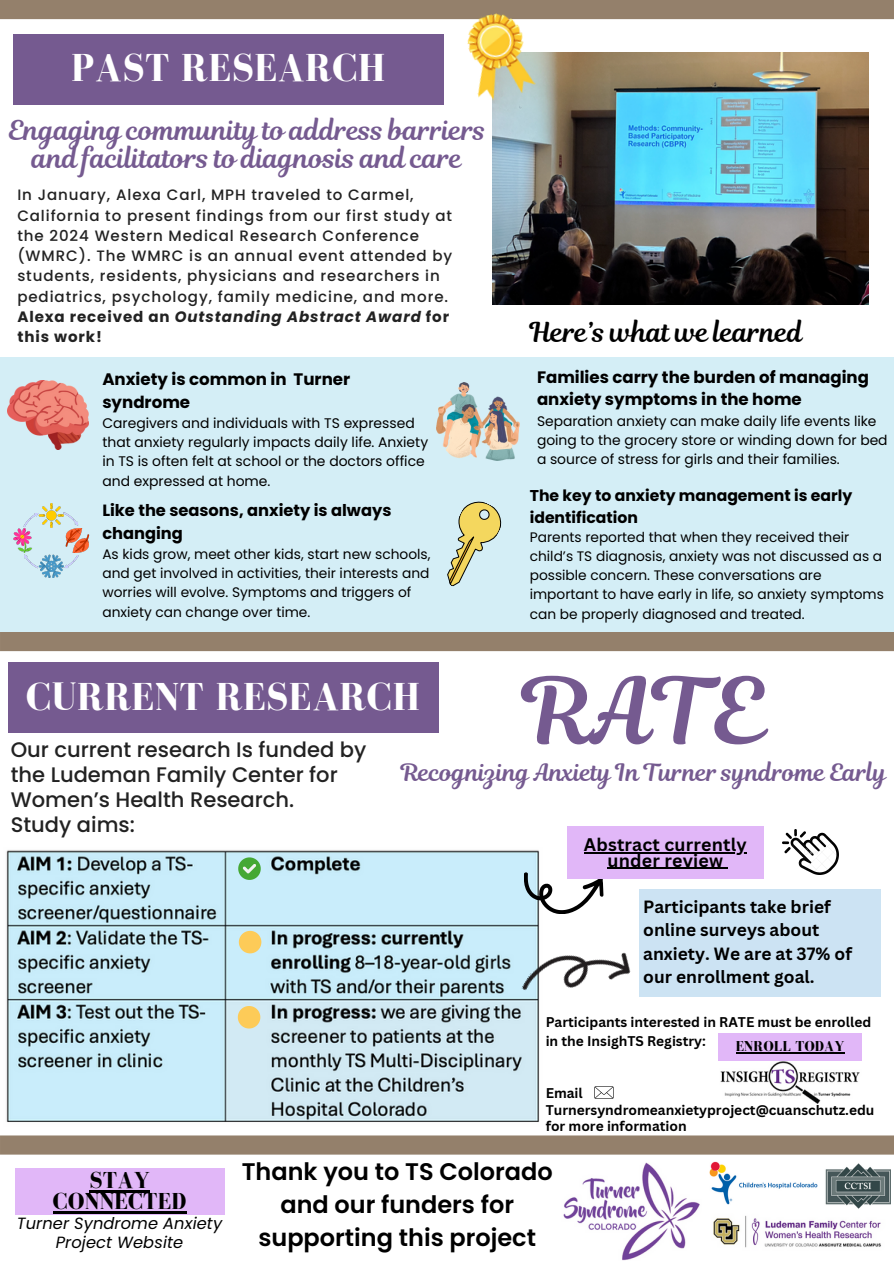
<style>
.page{position:relative;width:894px;height:1264px;background:#fff}
.page>*{position:absolute;margin:0;border:0;box-sizing:border-box;transform-origin:0 0}
.t1{font:91.5px "RTL Romman Regular";color:#755a90}
.t2{font:700 40.05px "Bodoni FLF";letter-spacing:.01em;color:#fff}
.t3{font:27px/28.2px "RTL Romman Regular";color:#755a90;text-align:center}
.t4{font:27px "RTL Romman Regular";color:#000}
.t5{font:600 24px/32.5px "Poppins";color:#000;text-align:center}
.t6{font:23.7px "RTL Romman Regular";color:#755a90}
.t7{font:700 23.7px/21.3px "Bodoni FLF";letter-spacing:.01em;color:#000;text-align:center}
.t8{font:500 21px/24.8px "Poppins";color:#222}
.t9{font:700 17.7px/15.8px "Canva Sans";letter-spacing:.01em;color:#000;text-align:center}
.t10{font:700 17.25px/23.7px "Canva Sans";color:#000}
.t11{font:700 16.65px/22.5px "Poppins";color:#000}
.t12{font:700 16.5px/22.5px "Poppins";color:#000}
.t13{font:700 16.2px/22.5px "Poppins";color:#000}
.t14{font:italic 16.2px/19.2px "Poppins";letter-spacing:.005em;color:#000;text-align:center}
.t15{font:700 15.6px/21.3px "Poppins";color:#000}
.t16{font:500 15px/20.2px "Poppins";letter-spacing:.06em;color:#222}
.t17{font:700 14.7px "Bodoni FLF";letter-spacing:.01em;color:#000}
.t18{font:13.95px/19.2px "Poppins";color:#000}
.t19{font:13.8px/19.2px "Poppins";color:#000}
.t20{font:700 13.65px/16.8px "Canva Sans";color:#000}
.s1{font-weight:700}
.s2{font-weight:700;font-style:italic}
</style>
<div class="page">
<div style="left:0;top:632px;width:893px;height:19px;background:#94806b"></div>
<div style="left:8px;top:662px;width:430px;height:70px;background:#755a90"></div>
<img style="left:6px;top:850px;width:533px;height:272px">
<svg style="left:238px;top:857px;width:23px;height:23px"></svg>
<svg style="left:239px;top:930px;width:22px;height:23px"></svg>
<svg style="left:238px;top:1006px;width:22px;height:22px"></svg>
<div style="left:0;top:1135px;width:893px;height:19px;background:#94806b"></div>
<svg style="left:523px;top:870px;width:81px;height:44px"></svg>
<div style="left:567px;top:826px;width:196px;height:52px;background:#e1b7f8"></div>
<hr style="left:583px;top:852px;width:163px;height:1px;background:#000">
<hr style="left:607px;top:867px;width:116px;height:2px;background:#000">
<img style="left:520px;top:916px;width:111px;height:117px">
<div style="left:718px;top:1033px;width:143px;height:27px;background:#e1b7f8"></div>
<hr style="left:735px;top:1052px;width:109px;height:1px;background:#000">
<svg style="left:594px;top:1086px;width:19px;height:12px"></svg>
<div style="left:639px;top:889px;width:241px;height:107px;background:#cce3f3"></div>
<div style="left:15px;top:1168px;width:209px;height:47px;background:#e1b7f8"></div>
<hr style="left:89px;top:1190px;width:61px;height:2px;background:#000">
<hr style="left:53px;top:1211px;width:133px;height:2px;background:#000">
<img style="left:563px;top:1162px;width:137px;height:98px">
<img style="left:713px;top:1215px;width:168px;height:33px">
<img style="left:720px;top:1061px;width:140px;height:43px">
<img style="left:709px;top:1161px;width:108px;height:42px">
<img style="left:825px;top:1163px;width:65px;height:46px">
<div style="left:13px;top:34px;width:430px;height:71px;background:#755a90"></div>
<div style="left:0;top:0;width:893px;height:19px;background:#94806b"></div>
<img style="left:492px;top:52px;width:376px;height:252px">
<div style="left:0;top:357px;width:893px;height:275px;background:#d4eef6"></div>
<img style="left:8px;top:381px;width:81px;height:68px">
<svg style="left:447px;top:501px;width:55px;height:86px"></svg>
<img style="left:436px;top:382px;width:83px;height:79px">
<img style="left:13px;top:503px;width:77px;height:75px">
<img style="left:463px;top:13px;width:74px;height:90px">
<img style="left:782px;top:829px;width:56px;height:45px">
<h2 class="t2" style="left:71px;top:46px;width:316px">PAST RESEARCH</h2>
<h3 class="t3" style="left:8px;top:117px;width:479px">Engaging community to address barriers and facilitators to diagnosis and care</h3>
<p class="t16" style="left:17px;top:185px;width:436px">In January, Alexa Carl, MPH traveled to Carmel, California to present findings from our first study at the 2024 Western Medical Research Conference (WMRC). The WMRC is an annual event attended by students, residents, physicians and researchers in pediatrics, psychology, family medicine, and more.<br><span class="s1">Alexa received an</span> <span class="s2">Outstanding Abstract Award</span> <span class="s1">for this work!</span></p>
<p class="t11" style="left:102px;top:368px;width:249px">Anxiety is common in Turner syndrome</p>
<p class="t18" style="left:102px;top:413px;width:327px">Caregivers and individuals with TS expressed that anxiety regularly impacts daily life. Anxiety in TS is often felt at school or the doctors office and expressed at home.</p>
<p class="t13" style="left:102px;top:499px;width:290px">Like the seasons, anxiety is always changing</p>
<p class="t19" style="left:102px;top:544px;width:329px">As kids grow, meet other kids, start new schools, and get involved in activities, their interests and worries will evolve. Symptoms and triggers of anxiety can change over time.</p>
<h3 class="t4" style="left:529px;top:313px;width:274px">Here’s what we learned</h3>
<p class="t12" style="left:537px;top:366px;width:333px">Families carry the burden of managing anxiety symptoms in the home</p>
<p class="t19" style="left:537px;top:411px;width:352px">Separation anxiety can make daily life events like going to the grocery store or winding down for bed a source of stress for girls and their families.</p>
<p class="t15" style="left:529px;top:485px;width:324px">The key to anxiety management is early identification</p>
<p class="t19" style="left:529px;top:527px;width:355px">Parents reported that when they received their child’s TS diagnosis, anxiety was not discussed as a possible concern. These conversations are important to have early in life, so anxiety symptoms can be properly diagnosed and treated.</p>
<h1 class="t1" style="left:522px;top:647px;width:243px">RATE</h1>
<h3 class="t6" style="left:400px;top:756px;width:487px">Recognizing Anxiety In Turner syndrome Early</h3>
<h2 class="t2" style="left:26px;top:674px;width:395px">CURRENT RESEARCH</h2>
<h3 class="t8" style="left:11px;top:737px;width:357px">Our current research Is funded by the Ludeman Family Center for<br>Women’s Health Research.<br>Study aims:</h3>
<p class="t9" style="left:583px;top:836px;width:164px">Abstract currently under review</p>
<p class="t10" style="left:643px;top:894px;width:210px">Participants take brief online surveys about anxiety. We are at 37% of our enrollment goal.</p>
<h3 class="t7" style="left:53px;top:1169px;width:135px">STAY<br>CONNECTED</h3>
<p class="t14" style="left:17px;top:1213px;width:207px">Turner Syndrome Anxiety<br>Project Website</p>
<p class="t20" style="left:545px;top:1011px;width:327px;line-height:19.2px">Participants interested in RATE must be enrolled in the InsighTS Registry:</p>
<p class="t20" style="left:545px;top:1083px;width:330px">Email<br>Turnersyndromeanxietyproject@cuanschutz.edu for more information</p>
<p class="t17" style="left:735px;top:1038px;width:110px">ENROLL TODAY</p>
<h3 class="t5" style="left:242px;top:1155px;width:312px">Thank you to TS Colorado and our funders for supporting this project</h3>
</div>
